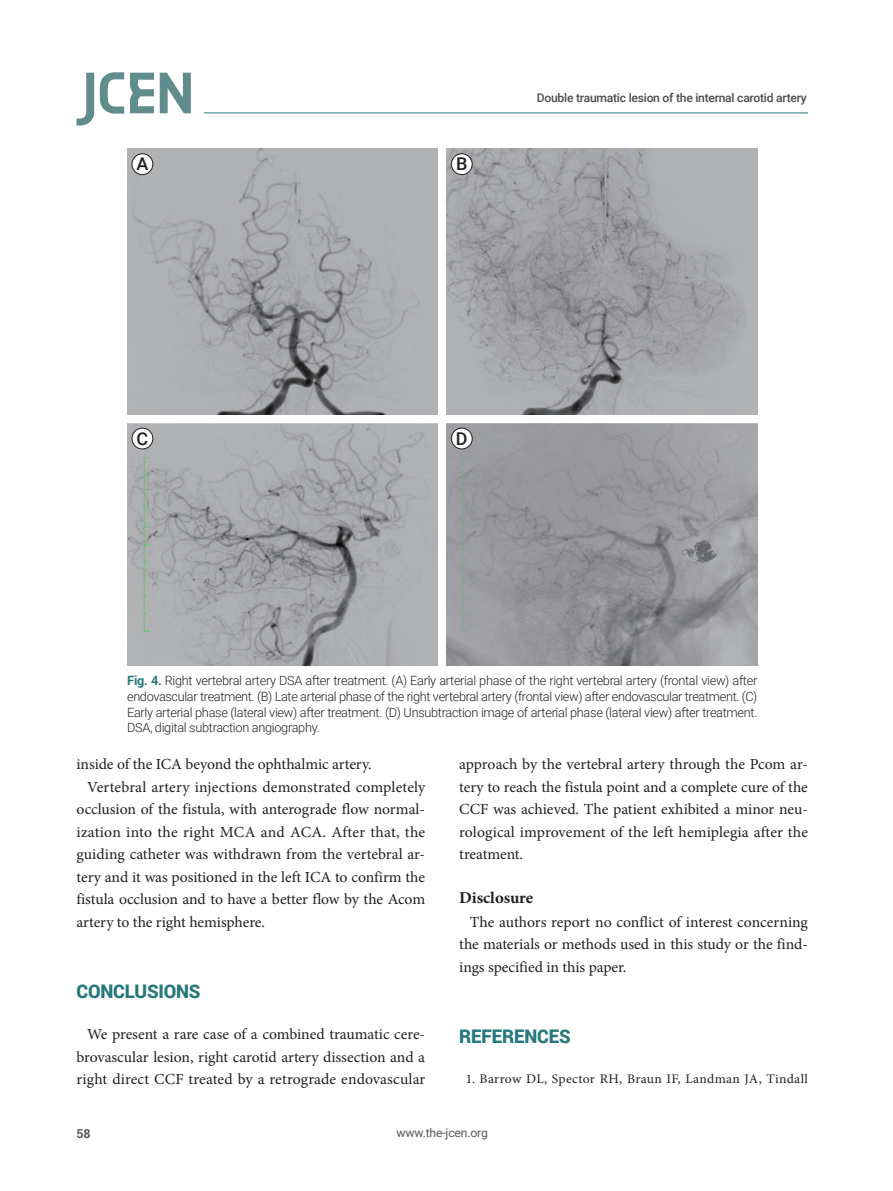
<style>
.page{position:relative;width:893px;height:1191px;background:#fff}
.page>*{position:absolute;margin:0;border:0;box-sizing:border-box;transform-origin:0 0}
.t1{font:900 18.75px "Roboto";letter-spacing:-.01em;color:#28797b}
.t2{font:500 17.7px "Roboto";color:#231f20}
.t3{font:700 16.5px "Minion Pro";letter-spacing:-.005em;color:#231f20}
.t4{font:15.3px/22.5px "Minion Pro";color:#231f20;text-align:justify}
.t5{font:13.2px "Minion Pro";letter-spacing:.02em;color:#231f20;scale:1.04 1}
.t6{font:300 12.75px/15.8px "Roboto";letter-spacing:-.025em;color:#231f20;text-align:justify}
.t7{font:700 12.3px "Roboto";color:#57585a}
.t8{font:500 12px "Roboto";letter-spacing:-.02em;color:#4b4c4d}
.t9{font:12px "Roboto";letter-spacing:-.015em;color:#57585a}
.s1{font-weight:700;color:#28797b}
</style>
<div class="page">
<svg style="left:77px;top:73px;width:17px;height:53px"></svg>
<svg style="left:160px;top:73px;width:31px;height:40px"></svg>
<svg style="left:100px;top:72px;width:24px;height:42px"></svg>
<svg style="left:130px;top:73px;width:24px;height:40px"></svg>
<hr style="left:204px;top:112px;width:604px;height:1px;background:#28797b">
<img style="left:127px;top:149px;width:311px;height:266px">
<div style="left:132px;top:154px;width:21px;height:21px;background:#fff;border-radius:50%"></div>
<div style="left:132px;top:153px;width:21px;height:22px;border:1px solid #231f20;border-radius:50%"></div>
<img style="left:446px;top:149px;width:311px;height:266px">
<div style="left:451px;top:154px;width:21px;height:21px;background:#fff;border-radius:50%"></div>
<div style="left:451px;top:153px;width:21px;height:22px;border:1px solid #231f20;border-radius:50%"></div>
<img style="left:127px;top:423px;width:311px;height:242px">
<div style="left:132px;top:428px;width:21px;height:21px;background:#fff;border-radius:50%"></div>
<div style="left:132px;top:428px;width:21px;height:21px;border:1px solid #231f20;border-radius:50%"></div>
<img style="left:446px;top:423px;width:311px;height:242px">
<div style="left:451px;top:428px;width:21px;height:21px;background:#fff;border-radius:50%"></div>
<div style="left:451px;top:428px;width:21px;height:21px;border:1px solid #231f20;border-radius:50%"></div>
<p class="t2" style="left:136px;top:152px;width:13px">A</p>
<p class="t2" style="left:456px;top:152px;width:13px">B</p>
<p class="t8" style="left:537px;top:89px;width:271px">Double traumatic lesion of the internal carotid artery</p>
<p class="t2" style="left:137px;top:426px;width:13px">C</p>
<p class="t2" style="left:456px;top:426px;width:13px">D</p>
<p class="t6" style="left:127px;top:672px;width:632px"><span class="s1">Fig. 4.</span> Right vertebral artery DSA after treatment. (A) Early arterial phase of the right vertebral artery (frontal view) after endovascular treatment. (B) Late arterial phase of the right vertebral artery (frontal view) after endovascular treatment. (C)<br>Early arterial phase (lateral view) after treatment. (D) Unsubtraction image of arterial phase (lateral view) after treatment.<br>DSA, digital subtraction angiography.</p>
<p class="t4" style="left:77px;top:753px;width:297px">inside of the ICA beyond the ophthalmic artery.</p>
<p class="t4" style="left:87px;top:775px;width:340px">Vertebral artery injections demonstrated completely</p>
<p class="t4" style="left:77px;top:798px;width:350px">occlusion of the fistula, with anterograde flow normal-</p>
<p class="t4" style="left:77px;top:820px;width:350px">ization into the right MCA and ACA. After that, the</p>
<p class="t4" style="left:77px;top:843px;width:350px">guiding catheter was withdrawn from the vertebral ar-</p>
<p class="t4" style="left:77px;top:865px;width:350px">tery and it was positioned in the left ICA to confirm the</p>
<p class="t4" style="left:77px;top:888px;width:350px">fistula occlusion and to have a better flow by the Acom</p>
<p class="t4" style="left:77px;top:910px;width:190px">artery to the right hemisphere.</p>
<p class="t1" style="left:77px;top:977px;width:125px">CONCLUSIONS</p>
<p class="t4" style="left:77px;top:1023px;width:350px;text-indent:11px">We present a rare case of a combined traumatic cere&shy;brovascular lesion, right carotid artery dissection and a right direct CCF treated by a retrograde endovascular</p>
<p class="t4" style="left:459px;top:753px;width:350px">approach by the vertebral artery through the Pcom ar&shy;tery to reach the fistula point and a complete cure of the CCF was achieved. The patient exhibited a minor neu&shy;rological improvement of the left hemiplegia after the treatment.</p>
<p class="t3" style="left:459px;top:886px;width:75px">Disclosure</p>
<p class="t4" style="left:459px;top:910px;width:350px;text-indent:11px">The authors report no conflict of interest concerning the materials or methods used in this study or the find&shy;ings specified in this paper.</p>
<p class="t1" style="left:459px;top:1022px;width:113px">REFERENCES</p>
<p class="t5" style="left:466px;top:1069px;width:331px">1. Barrow DL, Spector RH, Braun IF, Landman JA, Tindall</p>
<p class="t7" style="left:77px;top:1124px;width:15px">58</p>
<p class="t9" style="left:396px;top:1124px;width:93px">www.the-jcen.org</p>
</div>
